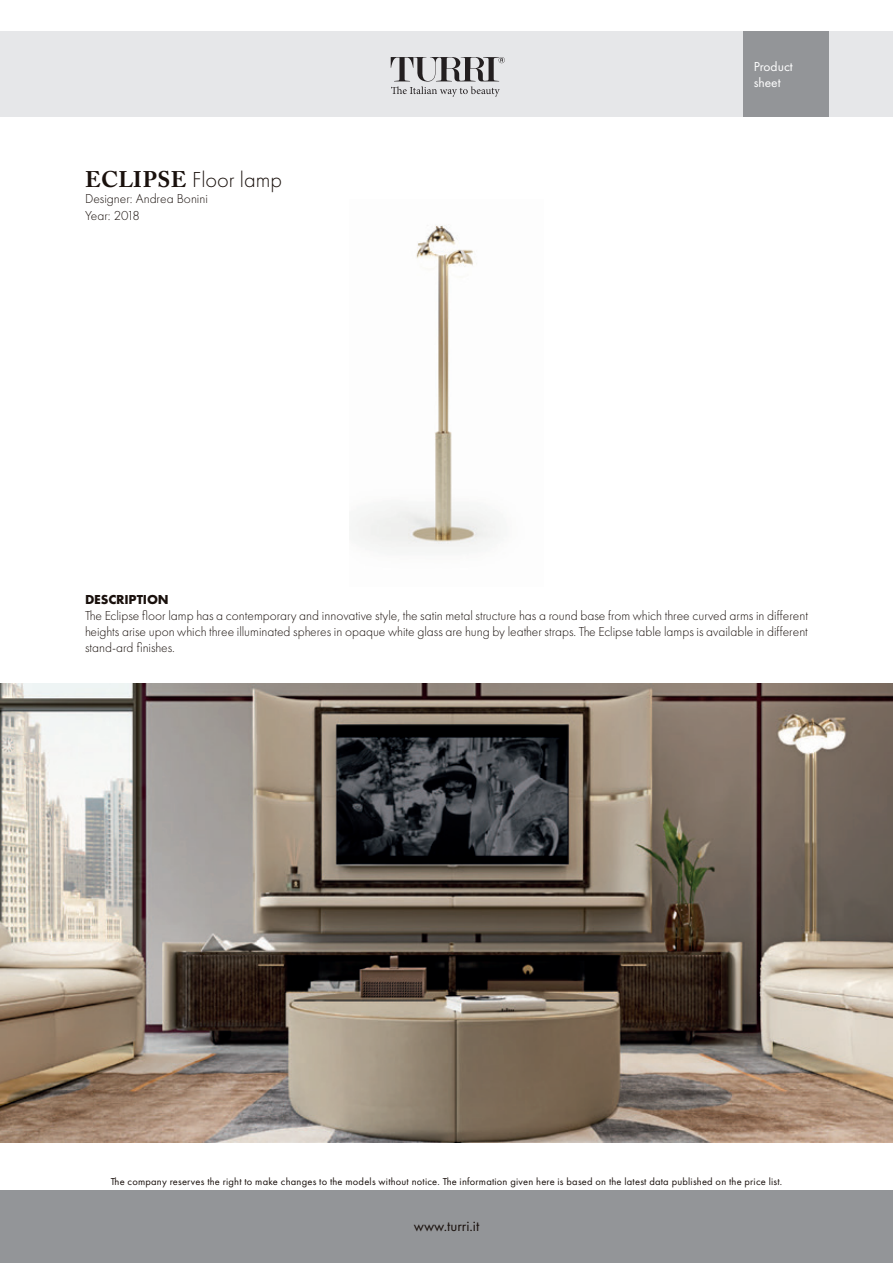
<style>
.page{position:relative;width:893px;height:1263px;background:#fff}
.page>*{position:absolute;margin:0;border:0;box-sizing:border-box;transform-origin:0 0}
.t1{font:300 22.5px "Futura PT";color:#1a110d}
.t2{font:15px "Futura PT";color:#1a110d}
.t3{font:300 13.5px/16.2px "Futura PT";color:#1a110d;text-align:justify}
.t4{font:13.5px/16.2px "Futura PT";color:#fff}
.t5{font:700 13.5px "Futura PT";letter-spacing:-.01em;color:#1a110d}
.t6{font:300 13.5px "Futura PT";letter-spacing:-.04em;color:#1a110d}
.t7{font:10.5px "Futura PT";letter-spacing:.02em;color:#1a110d}
.s1{font-family:"Adobe Caslon Pro";font-weight:700}
</style>
<div class="page">
<div style="left:0;top:32px;width:893px;height:85px;background:#e6e7e9"></div>
<div style="left:0;top:1191px;width:893px;height:72px;background:#939598"></div>
<div style="left:743px;top:32px;width:85px;height:85px;background:#939598"></div>
<svg style="left:391px;top:57px;width:114px;height:40px"></svg>
<img style="left:355px;top:224px;width:143px;height:324px">
<img style="left:0;top:684px;width:893px;height:459px">
<p class="t1" style="left:85px;top:167px;width:198px"><span class="s1">ECLIPSE</span> Floor lamp</p>
<p class="t3" style="left:85px;top:191px;width:124px">Designer: Andrea Bonini</p>
<p class="t6" style="left:85px;top:207px;width:56px">Year: 2018</p>
<p class="t4" style="left:754px;top:58px;width:41px">Product sheet</p>
<p class="t5" style="left:85px;top:590px;width:85px">DESCRIPTION</p>
<p class="t3" style="left:85px;top:607px;width:724px">The Eclipse floor lamp has a contemporary and innovative style, the satin metal structure has a round base from which three curved arms in different heights arise upon which three illuminated spheres in opaque white glass are hung by leather straps. The Eclipse table lamps is available in different stand-ard finishes.</p>
<p class="t7" style="left:111px;top:1175px;width:673px">The company reserves the right to make changes to the models without notice. The information given here is based on the latest data published on the price list.</p>
<p class="t2" style="left:414px;top:1217px;width:67px">www.turri.it</p>
</div>
